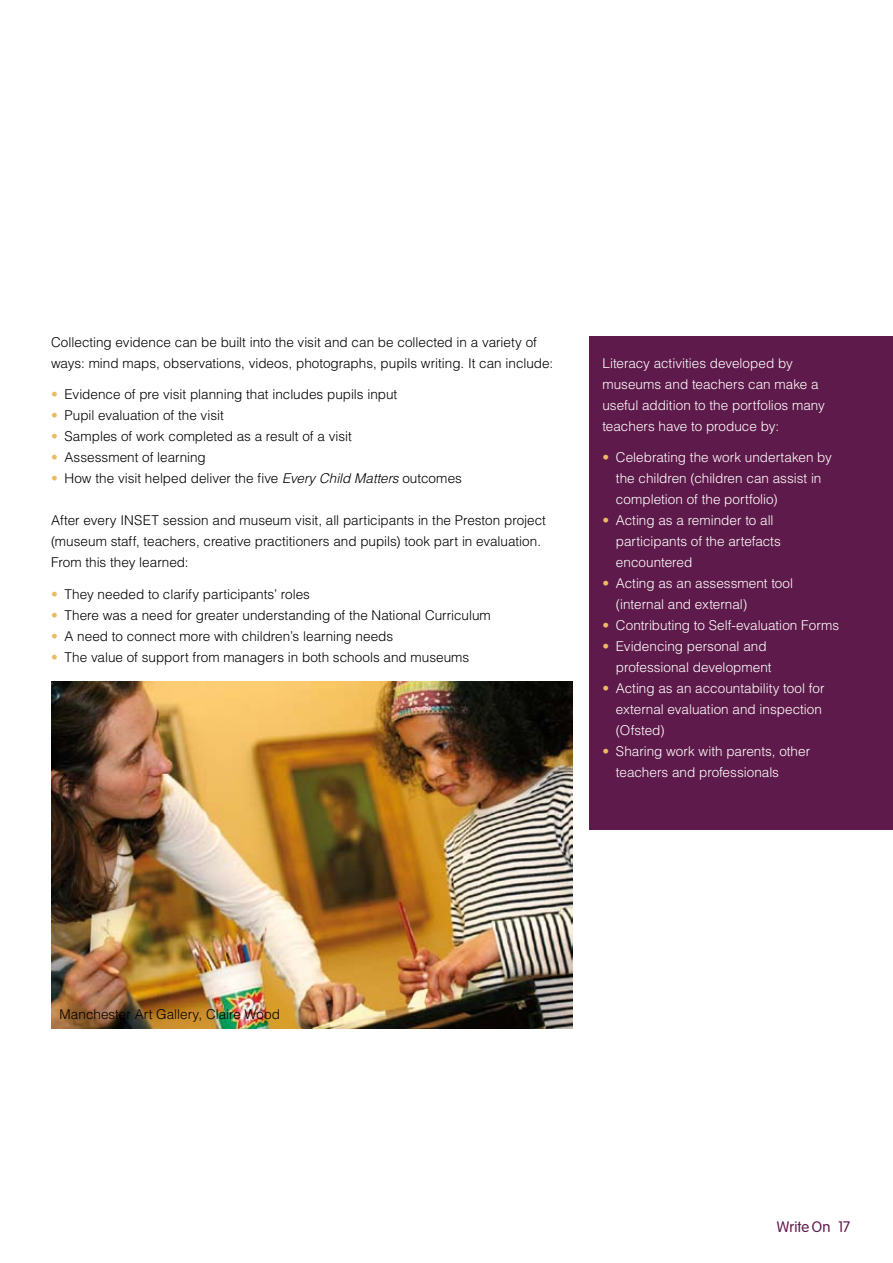
<style>
.page{position:relative;width:893px;height:1263px;background:#fff}
.page>*{position:absolute;margin:0;border:0;box-sizing:border-box;transform-origin:0 0}
.t1{font:300 15px "VAG Rounded Std";letter-spacing:.005em;color:#5e1a4a}
.t2{font:300 13.5px/21px "Helvetica LT Std";color:#000}
.t3{font:300 13.5px/21px "Helvetica LT Std";color:#fff}
.s1{color:#edba60}
.s2{font-style:italic}
</style>
<div class="page">
<img style="left:51px;top:681px;width:522px;height:348px">
<div style="left:590px;top:336px;width:303px;height:494px;background:#5e1a4a"></div>
<p class="t2" style="left:51px;top:331px;width:504px">Collecting evidence can be built into the visit and can be collected in a variety of ways: mind maps, observations, videos, photographs, pupils writing. It can include:</p>
<p class="t2" style="left:51px;top:384px;width:348px"><span class="s1">•</span> Evidence of pre visit planning that includes pupils input</p>
<p class="t2" style="left:51px;top:405px;width:174px"><span class="s1">•</span> Pupil evaluation of the visit</p>
<p class="t2" style="left:51px;top:426px;width:302px"><span class="s1">•</span> Samples of work completed as a result of a visit</p>
<p class="t2" style="left:51px;top:447px;width:156px"><span class="s1">•</span> Assessment of learning</p>
<p class="t2" style="left:51px;top:468px;width:412px"><span class="s1">•</span> How the visit helped deliver the five <span class="s2">Every Child Matters</span> outcomes</p>
<p class="t2" style="left:51px;top:510px;width:496px">After every INSET session and museum visit, all participants in the Preston project (museum staff, teachers, creative practitioners and pupils) took part in evaluation.<br>From this they learned:</p>
<p class="t2" style="left:51px;top:583px;width:260px"><span class="s1">•</span> They needed to clarify participants’ roles</p>
<p class="t2" style="left:51px;top:604px;width:441px"><span class="s1">•</span> There was a need for greater understanding of the National Curriculum</p>
<p class="t2" style="left:51px;top:625px;width:344px"><span class="s1">•</span> A need to connect more with children’s learning needs</p>
<p class="t2" style="left:51px;top:646px;width:420px"><span class="s1">•</span> The value of support from managers in both schools and museums</p>
<p class="t3" style="left:602px;top:352px;width:224px">Literacy activities developed by museums and teachers can make a useful addition to the portfolios many teachers have to produce by:</p>
<p class="t3" style="left:616px;top:447px;width:218px;text-indent:-14px"><span class="s1">•</span> Celebrating the work undertaken by the children (children can assist in completion of the portfolio)</p>
<p class="t3" style="left:616px;top:510px;width:166px;text-indent:-14px"><span class="s1">•</span> Acting as a reminder to all participants of the artefacts encountered</p>
<p class="t3" style="left:616px;top:573px;width:179px;text-indent:-14px"><span class="s1">•</span> Acting as an assessment tool (internal and external)</p>
<p class="t3" style="left:602px;top:615px;width:238px"><span class="s1">•</span> Contributing to Self-evaluation Forms</p>
<p class="t3" style="left:616px;top:636px;width:157px;text-indent:-14px"><span class="s1">•</span> Evidencing personal and professional development</p>
<p class="t3" style="left:616px;top:678px;width:210px;text-indent:-14px"><span class="s1">•</span> Acting as an accountability tool for external evaluation and inspection (Ofsted)</p>
<p class="t3" style="left:616px;top:741px;width:196px;text-indent:-14px"><span class="s1">•</span> Sharing work with parents, other teachers and professionals</p>
<p class="t2" style="left:60px;top:1004px;width:222px">Manchester Art Gallery, Claire Wood</p>
<p class="t1" style="left:777px;top:1218px;width:75px">Write On 17</p>
</div>
